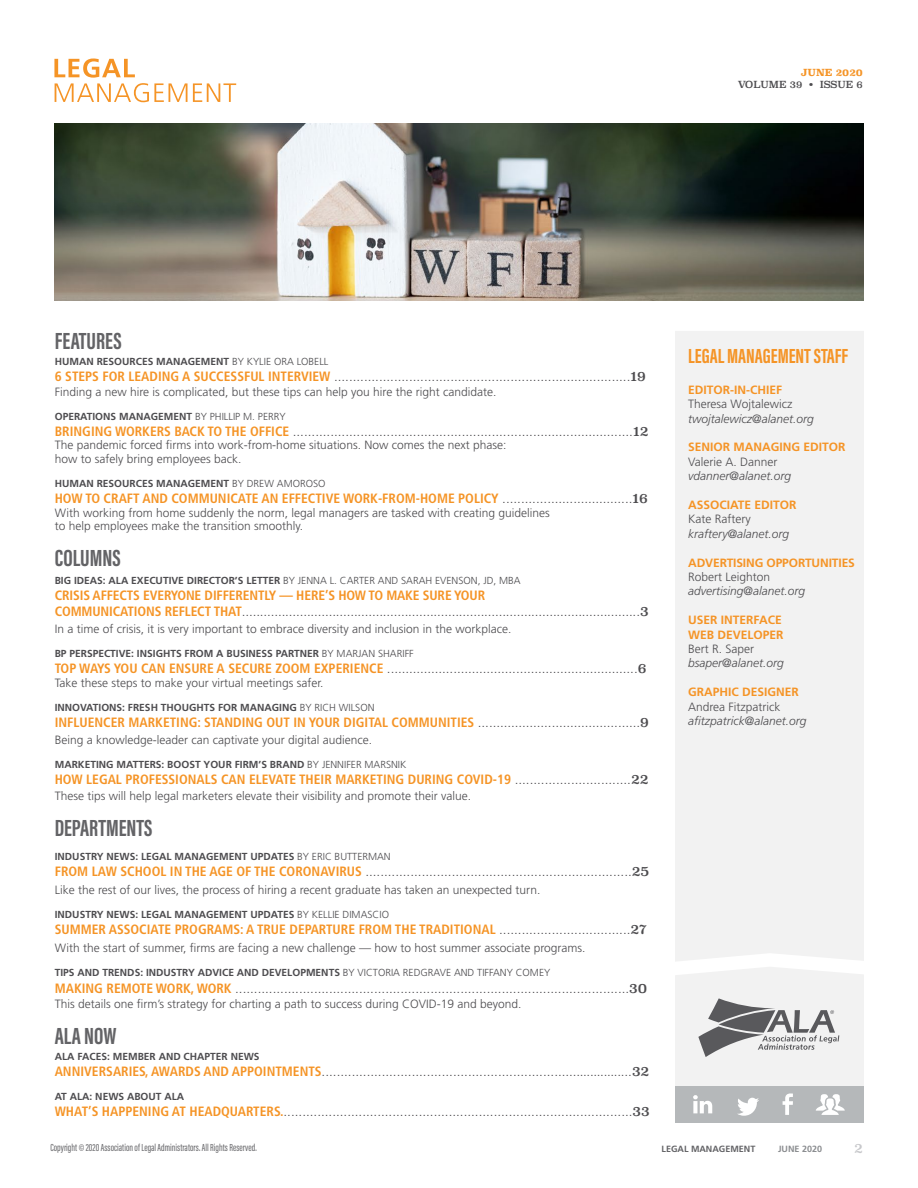
<style>
.page{position:relative;width:918px;height:1188px;background:#fff}
.page>*{position:absolute;margin:0;border:0;box-sizing:border-box;transform-origin:0 0}
.t1{font:700 24px "Acumin Pro Extra Cond";color:#636366}
.t2{font:700 21px "Acumin Pro Extra Cond";color:#f59426}
.t3{font:300 13.5px "Frutiger LT Std";color:#4d4c4f}
.t4{font:700 condensed 13.5px "Frutiger LT Std";color:#f59426}
.t5{font:13.5px "Superclarendon Rg";color:#c7c8cb}
.t6{font:300 12px "Frutiger LT Std";color:#4d4c4f}
.t7{font:italic 300 12px "Frutiger LT Std";color:#4d4c4f}
.t8{font:700 12px "Frutiger LT Std";color:#f59426}
.t9{font:10.5px "Acumin Pro Extra Cond";letter-spacing:.005em;color:#636366}
.t10{font:700 10.2px "Frutiger LT Std";color:#4d4c4f}
.t11{font:9.75px "Superclarendon Rg";color:#4d4c4f}
.t12{font:700 9.75px "Superclarendon Rg";color:#f59426}
.t13{font:700 9px "Frutiger LT Std";color:#636366}
.t14{font:700 9px "Frutiger LT Std";color:#8a8c8f}
.s1{font-weight:300}
.s2{font-weight:700;font-stretch:condensed;color:#f59426}
.s3{font-family:"Superclarendon Rg";font-weight:400}
.s4{font-weight:300;font-stretch:normal;color:#4d4c4f}
.s5{font-family:"Superclarendon Rg";font-weight:400;font-stretch:normal;color:#4d4c4f}
</style>
<div class="page">
<img style="left:54px;top:124px;width:810px;height:177px">
<div style="left:675px;top:331px;width:189px;height:630px;background:#f2f2f2"></div>
<div style="left:675px;top:1086px;width:189px;height:37px;background:#b5b8ba"></div>
<svg style="left:675px;top:967px;width:189px;height:149px"></svg>
<svg style="left:54px;top:59px;width:182px;height:43px"></svg>
<p class="t12" style="left:801px;top:67px;width:64px">JUNE 2020</p>
<p class="t11" style="left:738px;top:79px;width:126px">VOLUME 39 • ISSUE 6</p>
<p class="t1" style="left:55px;top:326px;width:68px">FEATURES</p>
<p class="t10" style="left:55px;top:356px;width:275px">HUMAN RESOURCES MANAGEMENT <span class="s1">BY KYLIE ORA LOBELL</span></p>
<p class="t3" style="left:55px;top:369px;width:593px"><span class="s2">6 STEPS FOR LEADING A SUCCESSFUL INTERVIEW</span> ...............................................................................<span class="s3">19</span></p>
<p class="t6" style="left:55px;top:385px;width:443px">Finding a new hire is complicated, but these tips can help you hire the right candidate.</p>
<p class="t10" style="left:55px;top:410px;width:232px">OPERATIONS MANAGEMENT <span class="s1">BY PHILLIP M. PERRY</span></p>
<p class="t3" style="left:55px;top:424px;width:595px"><span class="s2">BRINGING WORKERS BACK TO THE OFFICE</span> ...........................................................................................<span class="s3">12</span></p>
<p class="t6" style="left:55px;top:438px;width:453px">The pandemic forced firms into work-from-home situations. Now comes the next phase:</p>
<p class="t6" style="left:55px;top:452px;width:188px">how to safely bring employees back.</p>
<p class="t10" style="left:55px;top:477px;width:272px">HUMAN RESOURCES MANAGEMENT <span class="s1">BY DREW AMOROSO</span></p>
<p class="t4" style="left:55px;top:490px;width:595px">HOW TO CRAFT AND COMMUNICATE AN EFFECTIVE WORK-FROM-HOME POLICY <span class="s4">...................................</span><span class="s5">16</span></p>
<p class="t6" style="left:55px;top:506px;width:497px">With working from home suddenly the norm, legal managers are tasked with creating guidelines</p>
<p class="t6" style="left:55px;top:519px;width:250px">to help employees make the transition smoothly.</p>
<p class="t1" style="left:55px;top:543px;width:67px">COLUMNS</p>
<p class="t10" style="left:55px;top:575px;width:468px">BIG IDEAS: ALA EXECUTIVE DIRECTOR’S LETTER <span class="s1">BY JENNA L. CARTER AND SARAH EVENSON, JD, MBA</span></p>
<p class="t4" style="left:55px;top:588px;width:432px">CRISIS AFFECTS EVERYONE DIFFERENTLY — HERE’S HOW TO MAKE SURE YOUR</p>
<p class="t3" style="left:55px;top:604px;width:595px"><span class="s2">COMMUNICATIONS REFLECT THAT</span>..............................................................................................................<span class="s3">3</span></p>
<p class="t6" style="left:55px;top:622px;width:458px">In a time of crisis, it is very important to embrace diversity and inclusion in the workplace.</p>
<p class="t10" style="left:55px;top:647px;width:360px">BP PERSPECTIVE: INSIGHTS FROM A BUSINESS PARTNER <span class="s1">BY MARJAN SHARIFF</span></p>
<p class="t3" style="left:55px;top:661px;width:593px"><span class="s2">TOP WAYS YOU CAN ENSURE A SECURE ZOOM EXPERIENCE</span> ....................................................................<span class="s3">6</span></p>
<p class="t6" style="left:55px;top:676px;width:270px">Take these steps to make your virtual meetings safer.</p>
<p class="t10" style="left:55px;top:702px;width:321px">INNOVATIONS: FRESH THOUGHTS FOR MANAGING <span class="s1">BY RICH WILSON</span></p>
<p class="t4" style="left:55px;top:715px;width:596px">INFLUENCER MARKETING: STANDING OUT IN YOUR DIGITAL COMMUNITIES <span class="s4">............................................</span><span class="s5">9</span></p>
<p class="t6" style="left:55px;top:733px;width:319px">Being a knowledge-leader can captivate your digital audience.</p>
<p class="t10" style="left:55px;top:758px;width:353px">MARKETING MATTERS: BOOST YOUR FIRM’S BRAND <span class="s1">BY JENNIFER MARSNIK</span></p>
<p class="t4" style="left:55px;top:771px;width:595px">HOW LEGAL PROFESSIONALS CAN ELEVATE THEIR MARKETING DURING COVID-19 <span class="s4">...............................</span><span class="s5">22</span></p>
<p class="t6" style="left:55px;top:789px;width:418px">These tips will help legal marketers elevate their visibility and promote their value.</p>
<p class="t1" style="left:55px;top:813px;width:99px">DEPARTMENTS</p>
<p class="t10" style="left:55px;top:851px;width:338px">INDUSTRY NEWS: LEGAL MANAGEMENT UPDATES <span class="s1">BY ERIC BUTTERMAN</span></p>
<p class="t3" style="left:55px;top:864px;width:596px"><span class="s2">FROM LAW SCHOOL IN THE AGE OF THE CORONAVIRUS</span> .......................................................................<span class="s3">25</span></p>
<p class="t6" style="left:55px;top:883px;width:487px">Like the rest of our lives, the process of hiring a recent graduate has taken an unexpected turn.</p>
<p class="t10" style="left:55px;top:909px;width:336px">INDUSTRY NEWS: LEGAL MANAGEMENT UPDATES <span class="s1">BY KELLIE DIMASCIO</span></p>
<p class="t4" style="left:55px;top:922px;width:594px">SUMMER ASSOCIATE PROGRAMS: A TRUE DEPARTURE FROM THE TRADITIONAL <span class="s4">...................................</span><span class="s5">27</span></p>
<p class="t6" style="left:55px;top:942px;width:532px">With the start of summer, firms are facing a new challenge — how to host summer associate programs.</p>
<p class="t10" style="left:55px;top:967px;width:497px">TIPS AND TRENDS: INDUSTRY ADVICE AND DEVELOPMENTS <span class="s1">BY VICTORIA REDGRAVE AND TIFFANY COMEY</span></p>
<p class="t3" style="left:55px;top:980px;width:594px"><span class="s2">MAKING REMOTE WORK, WORK</span> .........................................................................................................<span class="s3">30</span></p>
<p class="t6" style="left:55px;top:997px;width:468px">This details one firm’s strategy for charting a path to success during COVID-19 and beyond.</p>
<p class="t1" style="left:55px;top:1021px;width:63px">ALA NOW</p>
<p class="t10" style="left:55px;top:1050px;width:206px">ALA FACES: MEMBER AND CHAPTER NEWS</p>
<p class="t3" style="left:55px;top:1064px;width:596px"><span class="s2">ANNIVERSARIES, AWARDS AND APPOINTMENTS</span>....................................................................................<span class="s3">32</span></p>
<p class="t10" style="left:55px;top:1091px;width:131px">AT ALA: NEWS ABOUT ALA</p>
<p class="t3" style="left:55px;top:1104px;width:597px"><span class="s2">WHAT’S HAPPENING AT HEADQUARTERS.</span>.............................................................................................<span class="s3">33</span></p>
<p class="t2" style="left:688px;top:343px;width:162px">LEGAL MANAGEMENT STAFF</p>
<p class="t8" style="left:688px;top:383px;width:96px">EDITOR-IN-CHIEF</p>
<p class="t6" style="left:688px;top:397px;width:106px">Theresa Wojtalewicz</p>
<p class="t7" style="left:688px;top:412px;width:127px">twojtalewicz@alanet.org</p>
<p class="t8" style="left:688px;top:440px;width:159px">SENIOR MANAGING EDITOR</p>
<p class="t6" style="left:688px;top:455px;width:91px">Valerie A. Danner</p>
<p class="t7" style="left:688px;top:469px;width:104px">vdanner@alanet.org</p>
<p class="t8" style="left:688px;top:498px;width:110px">ASSOCIATE EDITOR</p>
<p class="t6" style="left:688px;top:512px;width:64px">Kate Raftery</p>
<p class="t7" style="left:688px;top:527px;width:103px">kraftery@alanet.org</p>
<p class="t8" style="left:688px;top:555px;width:168px">ADVERTISING OPPORTUNITIES</p>
<p class="t6" style="left:688px;top:570px;width:84px">Robert Leighton</p>
<p class="t7" style="left:688px;top:584px;width:118px">advertising@alanet.org</p>
<p class="t8" style="left:688px;top:613px;width:95px">USER INTERFACE</p>
<p class="t8" style="left:688px;top:627px;width:97px">WEB DEVELOPER</p>
<p class="t6" style="left:688px;top:642px;width:68px">Bert R. Saper</p>
<p class="t7" style="left:688px;top:656px;width:97px">bsaper@alanet.org</p>
<p class="t8" style="left:688px;top:685px;width:112px">GRAPHIC DESIGNER</p>
<p class="t6" style="left:688px;top:700px;width:94px">Andrea Fitzpatrick</p>
<p class="t7" style="left:688px;top:714px;width:120px">afitzpatrick@alanet.org</p>
<p class="t9" style="left:50px;top:1141px;width:208px">Copyright © 2020 Association of Legal Administrators. All Rights Reserved.</p>
<p class="t13" style="left:662px;top:1144px;width:95px">LEGAL MANAGEMENT</p>
<p class="t14" style="left:778px;top:1144px;width:46px">JUNE 2020</p>
<p class="t5" style="left:854px;top:1140px;width:10px">2</p>
</div>
